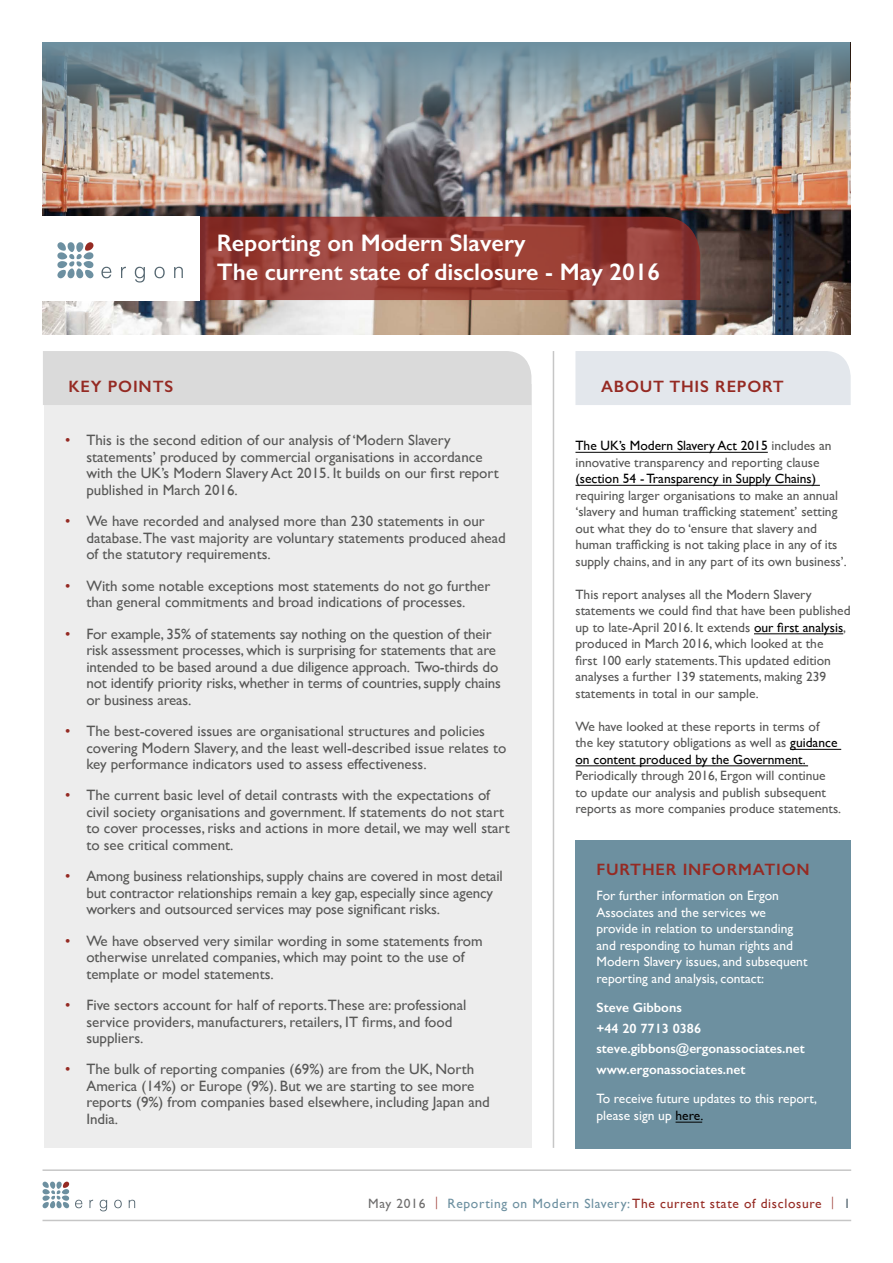
<style>
.page{position:relative;width:893px;height:1263px;background:#fff}
.page>*{position:absolute;margin:0;border:0;box-sizing:border-box;transform-origin:0 0}
.t1{font:600 24px/28.2px "Gill Sans";color:#fff}
.t2{font:600 16.5px "Gill Sans";letter-spacing:.05em;color:#952a23}
.t3{font:15px/16.5px "Gill Sans";color:#575756}
.t4{font:13.5px/16.5px "Gill Sans";color:#575756}
.t5{font:13.5px/16.5px "Gill Sans";color:#fff}
.t6{font:600 13.5px/20.7px "Gill Sans";color:#fff}
.t7{font:13.5px "Gill Sans";letter-spacing:.05em;color:#952a23}
.t8{font:13.5px "Gill Sans";color:#000}
.s1{color:#952a23}
.s2{color:#000}
.s3{color:#706f6f}
.s4{font-weight:300}
.s5{color:#6d90a0}
.s6{color:#556771}
</style>
<div class="page">
<img style="left:43px;top:153px;width:807px;height:182px">
<hr style="left:43px;top:1220px;width:808px;height:1px;background:#c6c6c6">
<hr style="left:43px;top:1169px;width:808px;height:2px;background:#c6c6c6">
<svg style="left:42px;top:1181px;width:40px;height:28px"></svg>
<svg style="left:89px;top:1200px;width:4px;height:8px"></svg>
<svg style="left:100px;top:1200px;width:7px;height:11px"></svg>
<svg style="left:114px;top:1200px;width:8px;height:8px"></svg>
<svg style="left:129px;top:1200px;width:6px;height:8px"></svg>
<svg style="left:200px;top:217px;width:500px;height:83px;background:#963e36"></svg>
<img style="left:43px;top:43px;width:807px;height:110px">
<div style="left:0;top:217px;width:200px;height:83px;background:#fff"></div>
<svg style="left:57px;top:242px;width:37px;height:37px"></svg>
<svg style="left:101px;top:267px;width:10px;height:11px"></svg>
<svg style="left:121px;top:267px;width:5px;height:11px"></svg>
<svg style="left:135px;top:267px;width:10px;height:15px"></svg>
<svg style="left:154px;top:267px;width:11px;height:11px"></svg>
<svg style="left:174px;top:267px;width:9px;height:11px"></svg>
<hr style="left:575px;top:452px;width:193px;height:1px;background:#000">
<hr style="left:575px;top:485px;width:245px;height:1px;background:#000">
<hr style="left:754px;top:633px;width:89px;height:1px;background:#000">
<hr style="left:790px;top:749px;width:51px;height:1px;background:#000">
<hr style="left:575px;top:765px;width:233px;height:1px;background:#000">
<div style="left:44px;top:384px;width:487px;height:764px;background:#ededed"></div>
<hr style="left:553px;top:351px;width:1px;height:797px;background:#c6c6c6">
<div style="left:575px;top:351px;width:276px;height:54px;background:#e3e7ec"></div>
<div style="left:43px;top:351px;width:488px;height:54px;background:#dadada"></div>
<div style="left:575px;top:840px;width:276px;height:308px;background:#6d90a0"></div>
<svg style="left:675px;top:1122px;width:27px;height:1px"></svg>
<h1 class="t1" style="left:217px;top:229px;width:445px">Reporting on Modern Slavery<br>The current state of disclosure - May 2016</h1>
<p class="t2" style="left:68px;top:377px;width:106px">KEY POINTS</p>
<p class="t2" style="left:601px;top:377px;width:184px">ABOUT THIS REPORT</p>
<p class="t3" style="left:86px;top:432px;width:414px;text-indent:-21px"><span class="s1">•</span> This is the second edition of our analysis of ‘Modern Slavery statements’ produced by commercial organisations in accordance with the UK’s Modern Slavery Act 2015. It builds on our first report published in March 2016.</p>
<p class="t3" style="left:86px;top:513px;width:421px;text-indent:-21px"><span class="s1">•</span> We have recorded and analysed more than 230 statements in our database.The vast majority are voluntary statements produced ahead of the statutory requirements.</p>
<p class="t3" style="left:65px;top:577px;width:427px;text-align:center"><span class="s1">•</span> With some notable exceptions most statements do not go further than general commitments and broad indications of processes.</p>
<p class="t3" style="left:86px;top:625px;width:416px;text-indent:-21px"><span class="s1">•</span> For example, 35% of statements say nothing on the question of their risk assessment processes, which is surprising for statements that are intended to be based around a due diligence approach. Two-thirds do not identify priority risks, whether in terms of countries, supply chains or business areas.</p>
<p class="t3" style="left:86px;top:722px;width:422px;text-indent:-21px"><span class="s1">•</span> The best-covered issues are organisational structures and policies covering Modern Slavery, and the least well-described issue relates to key performance indicators used to assess effectiveness.</p>
<p class="t3" style="left:86px;top:787px;width:425px;text-indent:-21px"><span class="s1">•</span> The current basic level of detail contrasts with the expectations of civil society organisations and government. If statements do not start to cover processes, risks and actions in more detail, we may well start to see critical comment.</p>
<p class="t3" style="left:86px;top:868px;width:418px;text-indent:-21px"><span class="s1">•</span> Among business relationships, supply chains are covered in most detail but contractor relationships remain a key gap, especially since agency workers and outsourced services may pose significant risks.</p>
<p class="t3" style="left:86px;top:932px;width:398px;text-indent:-21px"><span class="s1">•</span> We have observed very similar wording in some statements from otherwise unrelated companies, which may point to the use of template or model statements.</p>
<p class="t3" style="left:86px;top:996px;width:382px;text-indent:-21px"><span class="s1">•</span> Five sectors account for half of reports.These are: professional service providers, manufacturers, retailers, IT firms, and food suppliers.</p>
<p class="t3" style="left:86px;top:1061px;width:405px;text-indent:-21px"><span class="s1">•</span> The bulk of reporting companies (69%) are from the UK, North America (14%) or Europe (9%). But we are starting to see more reports (9%) from companies based elsewhere, including Japan and India.</p>
<p class="t4" style="left:575px;top:437px;width:258px"><span class="s2">The UK’s Modern Slavery Act 2015</span> includes an innovative transparency and reporting clause</p>
<p class="t8" style="left:575px;top:470px;width:242px">(section 54 - Transparency in Supply Chains)</p>
<p class="t4" style="left:575px;top:487px;width:273px">requiring larger organisations to make an annual ‘slavery and human trafficking statement’ setting out what they do to ‘ensure that slavery and human trafficking is not taking place in any of its supply chains, and in any part of its own business’.</p>
<p class="t4" style="left:575px;top:586px;width:277px">This report analyses all the Modern Slavery statements we could find that have been published up to late-April 2016. It extends <span class="s2">our first analysis</span>, produced in March 2016, which looked at the<br>first 100 early statements.This updated edition analyses a further 139 statements, making 239 statements in total in our sample.</p>
<p class="t4" style="left:575px;top:718px;width:263px">We have looked at these reports in terms of the key statutory obligations as well as <span class="s2">guidance on content produced by the Government.</span></p>
<p class="t4" style="left:575px;top:767px;width:267px">Periodically through 2016, Ergon will continue<br>to update our analysis and publish subsequent reports as more companies produce statements.</p>
<p class="t2" style="left:596px;top:859px;width:215px">FURTHER INFORMATION</p>
<p class="t5" style="left:596px;top:887px;width:212px">For further information on Ergon Associates and the services we provide in relation to understanding and responding to human rights and Modern Slavery issues, and subsequent reporting and analysis, contact:</p>
<p class="t6" style="left:596px;top:997px;width:210px">Steve Gibbons<br>+44 20 7713 0386 steve.gibbons@ergonassociates.net www.ergonassociates.net</p>
<p class="t5" style="left:596px;top:1090px;width:222px">To receive future updates to this report, please sign up <span class="s2">here.</span></p>
<p class="t7" style="left:368px;top:1195px;width:484px"><span class="s3">May 2016</span> <span class="s4">|</span> <span class="s5">Reporting on Modern Slavery:</span> The current state of disclosure <span class="s4">|</span> <span class="s6">1</span></p>
</div>
